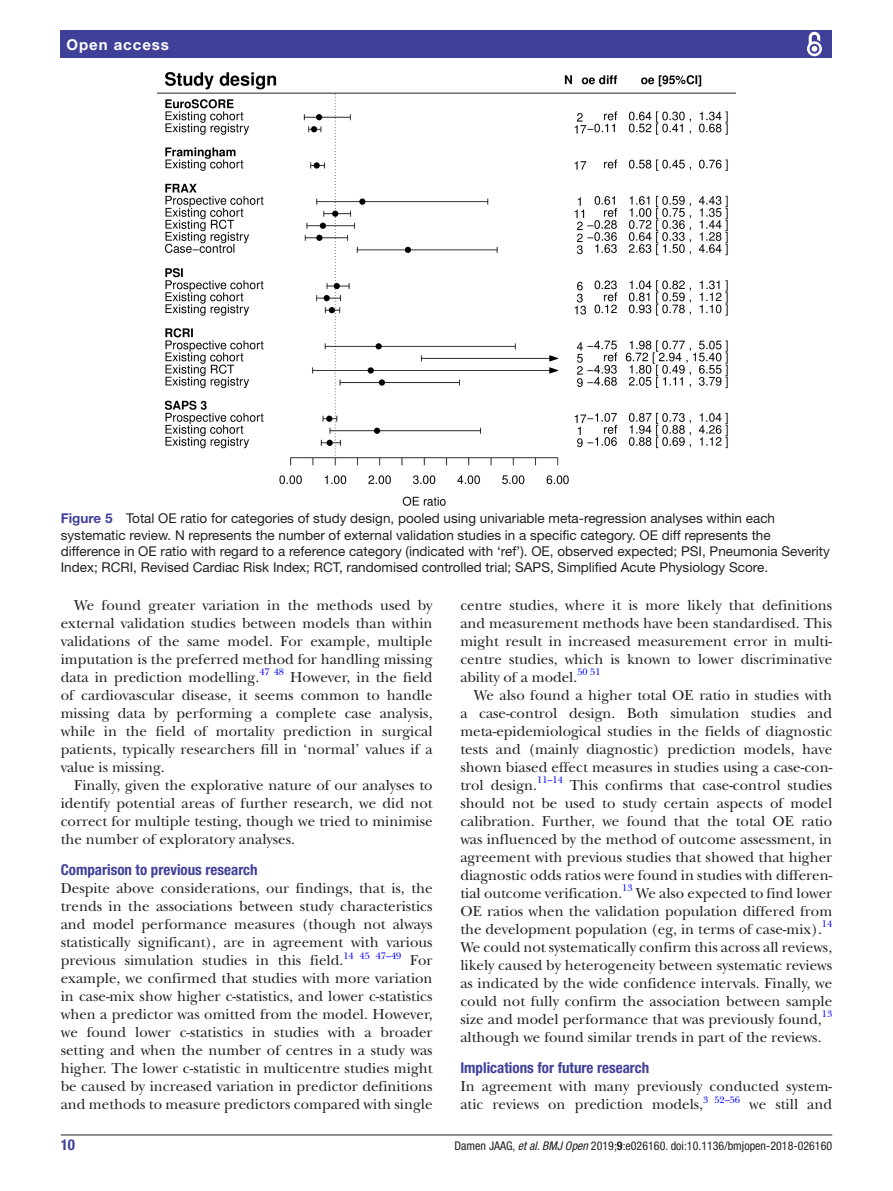
<style>
.page{position:relative;width:893px;height:1191px;background:#fff}
.page>*{position:absolute;margin:0;border:0;box-sizing:border-box;transform-origin:0 0}
.t1{font:15px/18px "New Baskerville";color:#231f20;text-align:justify}
.t2{font:700 condensed 15px "Helvetica Neue LT Std";color:#414099}
.t3{font:700 15px "Helvetica Neue LT Std";letter-spacing:.065em;color:#fff}
.t4{font:13.5px/16.2px "Helvetica Neue LT Std";color:#231f20}
.t5{font:condensed 12px "Helvetica Neue LT Std";color:#231f20}
.t6{font:9.9px "New Baskerville";color:#00f}
.s1{font-weight:700;color:#414099}
.s2{font-style:italic}
.s3{font-weight:700}
</style>
<div class="page">
<hr style="left:61px;top:1134px;width:771px;height:1px;background:#231f20">
<div style="left:61px;top:31px;width:771px;height:27px;background:#414099"></div>
<svg style="left:807px;top:31px;width:15px;height:26px"></svg>
<img style="left:157px;top:73px;width:579px;height:432px">
<p class="t3" style="left:66px;top:35px;width:104px">Open access</p>
<p class="t4" style="left:61px;top:510px;width:771px"><span class="s1">Figure 5</span> Total OE ratio for categories of study design, pooled using univariable meta-regression analyses within each systematic review. N represents the number of external validation studies in a specific category. OE diff represents the difference in OE ratio with regard to a reference category (indicated with ‘ref’). OE, observed expected; PSI, Pneumonia Severity Index; RCRI, Revised Cardiac Risk Index; RCT, randomised controlled trial; SAPS, Simplified Acute Physiology Score.</p>
<p class="t1" style="left:61px;top:596px;width:373px;text-indent:14px">We found greater variation in the methods used by external validation studies between models than within validations of the same model. For example, multiple imputation is the preferred method for handling missing data in prediction modelling.</p>
<p class="t6" style="left:259px;top:666px;width:26px">47 48</p>
<p class="t1" style="left:61px;top:668px;width:373px;text-indent:229px">However, in the field of cardiovascular disease, it seems common to handle missing data by performing a complete case analysis, while in the field of mortality prediction in surgical patients, typically researchers fill in ‘normal’ values if a value is missing.</p>
<p class="t1" style="left:61px;top:776px;width:373px;text-indent:13px">Finally, given the explorative nature of our analyses to identify potential areas of further research, we did not correct for multiple testing, though we tried to minimise the number of exploratory analyses.</p>
<p class="t2" style="left:61px;top:861px;width:198px">Comparison to previous research</p>
<p class="t1" style="left:61px;top:879px;width:373px">Despite above considerations, our findings, that is, the trends in the associations between study characteristics and model performance measures (though not always statistically significant), are in agreement with various previous simulation studies in this field.</p>
<p class="t6" style="left:343px;top:949px;width:59px">14 45 47–49</p>
<p class="t1" style="left:61px;top:951px;width:373px;text-indent:349px">For example, we confirmed that studies with more variation in case-mix show higher c-statistics, and lower c-statistics when a predictor was omitted from the model. However, we found lower c-statistics in studies with a broader setting and when the number of centres in a study was higher. The lower c-statistic in multicentre studies might be caused by increased variation in predictor definitions and methods to measure predictors compared with single</p>
<p class="t1" style="left:460px;top:596px;width:373px">centre studies, where it is more likely that definitions and measurement methods have been standardised. This might result in increased measurement error in multi&shy;centre studies, which is known to lower discriminative ability of a model.</p>
<p class="t6" style="left:577px;top:666px;width:25px">50 51</p>
<p class="t1" style="left:460px;top:686px;width:373px;text-indent:14px">We also found a higher total OE ratio in studies with a case-control design. Both simulation studies and meta-epidemiological studies in the fields of diagnostic tests and (mainly diagnostic) prediction models, have shown biased effect measures in studies using a case-con&shy;trol design.</p>
<p class="t6" style="left:537px;top:774px;width:27px">11–14</p>
<p class="t1" style="left:460px;top:776px;width:373px;text-indent:109px">This confirms that case-control studies should not be used to study certain aspects of model calibration. Further, we found that the total OE ratio was influenced by the method of outcome assessment, in agreement with previous studies that showed that higher diagnostic odds ratios were found in studies with differen&shy;tial outcome verification.</p>
<p class="t6" style="left:622px;top:882px;width:12px">13</p>
<p class="t1" style="left:460px;top:884px;width:373px;text-indent:175px">We also expected to find lower OE ratios when the validation population differed from the development population (eg, in terms of case-mix).</p>
<p class="t6" style="left:822px;top:918px;width:12px">14</p>
<p class="t1" style="left:460px;top:938px;width:373px">We could not systematically confirm this across all reviews, likely caused by heterogeneity between systematic reviews as indicated by the wide confidence intervals. Finally, we could not fully confirm the association between sample size and model performance that was previously found,<sup>13 </sup>although we found similar trends in part of the reviews.</p>
<p class="t2" style="left:460px;top:1059px;width:190px">Implications for future research</p>
<p class="t1" style="left:460px;top:1077px;width:373px">In agreement with many previously conducted system&shy;atic reviews on prediction models,</p>
<p class="t6" style="left:703px;top:1093px;width:38px">3 52–56</p>
<p class="t1" style="left:749px;top:1095px;width:85px">we still and</p>
<p class="t2" style="left:61px;top:1135px;width:16px">10</p>
<p class="t5" style="left:455px;top:1138px;width:379px">Damen JAAG, <span class="s2">et al</span>. <span class="s2">BMJ Open</span> 2019;<span class="s3">9</span>:e026160. doi:10.1136/bmjopen-2018-026160</p>
</div>
